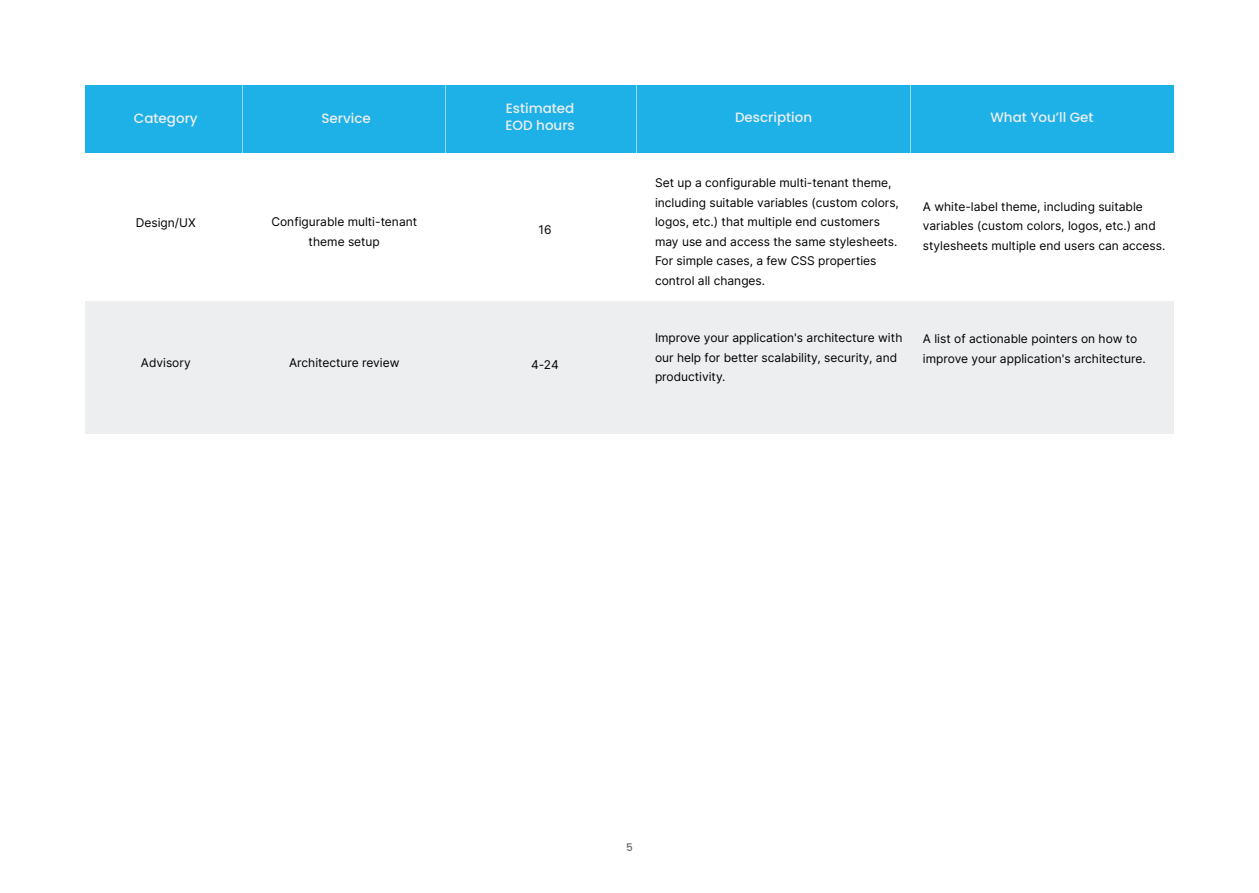
<style>
.page{position:relative;width:1259px;height:893px;background:#fff}
.page>*{position:absolute;margin:0;border:0;box-sizing:border-box;transform-origin:0 0}
.t1{font:500 13.5px/16.5px "Poppins";color:#eceeef}
.t2{font:12px/19.5px "Inter";color:#000}
.t3{font:500 10.5px "Poppins";color:#666}
</style>
<div class="page">
<div style="left:85px;top:302px;width:1089px;height:132px;background:#eceeef"></div>
<div style="left:85px;top:85px;width:1089px;height:68px;background:#1eb1e7"></div>
<hr style="left:242px;top:85px;width:1px;height:68px;background:#fff">
<hr style="left:445px;top:86px;width:1px;height:68px;background:#fff">
<hr style="left:636px;top:85px;width:1px;height:68px;background:#fff">
<hr style="left:910px;top:85px;width:1px;height:68px;background:#fff">
<p class="t1" style="left:134px;top:110px;width:65px">Category</p>
<p class="t1" style="left:321px;top:110px;width:51px">Service</p>
<p class="t1" style="left:505px;top:100px;width:71px">Estimated<br>EOD hours</p>
<p class="t1" style="left:735px;top:109px;width:79px">Description</p>
<p class="t1" style="left:990px;top:109px;width:105px">What You’ll Get</p>
<p class="t2" style="left:136px;top:213px;width:61px">Design/UX</p>
<p class="t2" style="left:271px;top:212px;width:147px;text-align:center">Configurable multi-tenant theme setup</p>
<p class="t2" style="left:538px;top:219px;width:15px">16</p>
<p class="t2" style="left:141px;top:353px;width:51px">Advisory</p>
<p class="t2" style="left:289px;top:353px;width:112px">Architecture review</p>
<p class="t2" style="left:531px;top:355px;width:29px">4-24</p>
<p class="t2" style="left:655px;top:173px;width:245px">Set up a configurable multi-tenant theme, including suitable variables (custom colors, logos, etc.) that multiple end customers may use and access the same stylesheets.<br>For simple cases, a few CSS properties control all changes.</p>
<p class="t2" style="left:923px;top:196px;width:244px">A white-label theme, including suitable variables (custom colors, logos, etc.) and stylesheets multiple end users can access.</p>
<p class="t2" style="left:655px;top:328px;width:249px">Improve your application's architecture with our help for better scalability, security, and productivity.</p>
<p class="t2" style="left:923px;top:329px;width:224px">A list of actionable pointers on how to improve your application's architecture.</p>
<p class="t3" style="left:626px;top:841px;width:8px">5</p>
</div>
